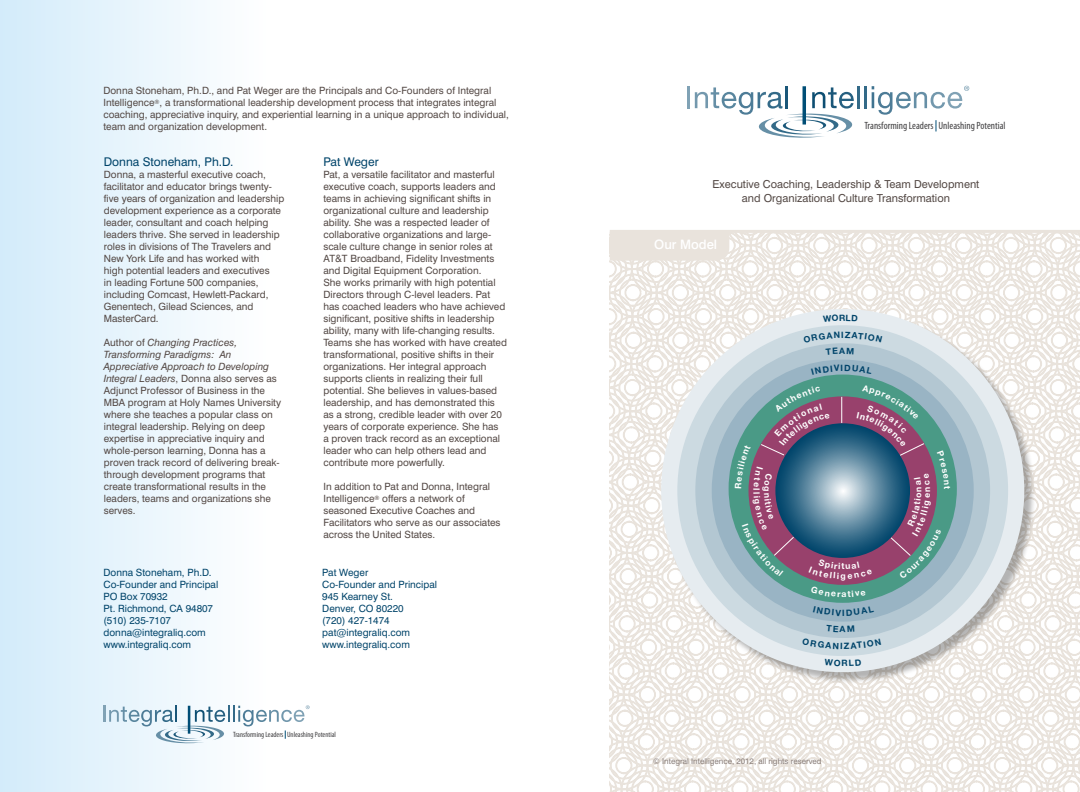
<style>
.page{position:relative;width:1080px;height:792px;background:#fff}
.page>*{position:absolute;margin:0;border:0;box-sizing:border-box;transform-origin:0 0}
.t1{font:500 13px "Swiss 721 BT";color:#fff}
.t2{font:12px "Swiss 721 BT";color:#00446a}
.t3{font:11px/14px "Swiss 721 BT";color:#534844;text-align:center}
.t4{font:condensed 10.5px "Myriad Pro";color:#414042}
.t5{font:10px/12px "Swiss 721 BT";color:#534844}
.t6{font:10px "Swiss 721 BT";color:#00446a}
.t7{font:8px "Swiss 721 BT";color:#887d79}
.t8{font:condensed 7.7px "Myriad Pro";color:#414042}
.s1{font-style:italic}
</style>
<div class="page">
<div style="left:0;top:0;width:269px;height:792px;background:linear-gradient(to right,#d3ebfa,#fff)"></div>
<hr style="left:103px;top:706px;width:3px;height:16px;background:#80a2b5">
<svg style="left:109px;top:705px;width:201px;height:39px"></svg>
<hr style="left:687px;top:86px;width:3px;height:22px;background:#80a2b5">
<hr style="left:786px;top:86px;width:2px;height:22px;background:#1a5779">
<hr style="left:857px;top:86px;width:3px;height:22px;background:#336a88">
<hr style="left:864px;top:86px;width:3px;height:22px;background:#336a88">
<svg style="left:695px;top:87px;width:164px;height:51px"></svg>
<hr style="left:803px;top:86px;width:3px;height:39px;background:#004e76">
<svg style="left:872px;top:86px;width:97px;height:45px"></svg>
<hr style="left:610px;top:230px;width:470px;height:3px;background:#e9e3dc">
<svg style="left:610px;top:233px;width:470px;height:559px"></svg>
<p class="t5" style="left:103px;top:84px;width:407px">Donna Stoneham, Ph.D., and Pat Weger are the Principals and Co-Founders of Integral Intelligence<sup>®</sup>, a transformational leadership development process that integrates integral coaching, appreciative inquiry, and experiential learning in a unique approach to individual, team and organization development.</p>
<p class="t2" style="left:104px;top:154px;width:131px">Donna Stoneham, Ph.D.</p>
<p class="t5" style="left:104px;top:168px;width:182px">Donna, a masterful executive coach, facilitator and educator brings twenty&shy;five years of organization and leadership development experience as a corporate leader, consultant and coach helping leaders thrive. She served in leadership roles in divisions of The Travelers and New York Life and has worked with<br>high potential leaders and executives<br>in leading Fortune 500 companies, including Comcast, Hewlett-Packard, Genentech, Gilead Sciences, and MasterCard.</p>
<p class="t5" style="left:104px;top:336px;width:179px">Author of <span class="s1">Changing Practices, Transforming Paradigms: An Appreciative Approach to Developing Integral Leaders</span>, Donna also serves as Adjunct Professor of Business in the MBA program at Holy Names University where she teaches a popular class on integral leadership. Relying on deep expertise in appreciative inquiry and whole-person learning, Donna has a proven track record of delivering break&shy;through development programs that create transformational results in the leaders, teams and organizations she serves.</p>
<p class="t2" style="left:323px;top:154px;width:57px">Pat Weger</p>
<p class="t5" style="left:323px;top:168px;width:185px">Pat, a versatile facilitator and masterful executive coach, supports leaders and teams in achieving significant shifts in organizational culture and leadership ability. She was a respected leader of collaborative organizations and large&shy;scale culture change in senior roles at AT&amp;T Broadband, Fidelity Investments and Digital Equipment Corporation.<br>She works primarily with high potential Directors through C-level leaders. Pat has coached leaders who have achieved significant, positive shifts in leadership ability, many with life-changing results.<br>Teams she has worked with have created transformational, positive shifts in their organizations. Her integral approach supports clients in realizing their full potential. She believes in values-based leadership, and has demonstrated this as a strong, credible leader with over 20 years of corporate experience. She has<br>a proven track record as an exceptional leader who can help others lead and contribute more powerfully.</p>
<p class="t5" style="left:323px;top:480px;width:179px">In addition to Pat and Donna, Integral Intelligence<sup>®</sup> offers a network of seasoned Executive Coaches and Facilitators who serve as our associates across the United States.</p>
<p class="t6" style="left:104px;top:566px;width:110px">Donna Stoneham, Ph.D.</p>
<p class="t6" style="left:322px;top:566px;width:48px">Pat Weger</p>
<p class="t6" style="left:104px;top:578px;width:116px">Co-Founder and Principal</p>
<p class="t6" style="left:322px;top:578px;width:116px">Co-Founder and Principal</p>
<p class="t6" style="left:104px;top:590px;width:66px">PO Box 70932</p>
<p class="t6" style="left:322px;top:590px;width:72px">945 Kearney St.</p>
<p class="t6" style="left:104px;top:602px;width:111px">Pt. Richmond, CA 94807</p>
<p class="t6" style="left:322px;top:602px;width:83px">Denver, CO 80220</p>
<p class="t6" style="left:104px;top:614px;width:69px">(510) 235-7107</p>
<p class="t6" style="left:322px;top:614px;width:69px">(720) 427-1474</p>
<p class="t6" style="left:104px;top:626px;width:104px">donna@integraliq.com</p>
<p class="t6" style="left:322px;top:626px;width:89px">pat@integraliq.com</p>
<p class="t6" style="left:104px;top:638px;width:89px">www.integraliq.com</p>
<p class="t6" style="left:322px;top:638px;width:89px">www.integraliq.com</p>
<p class="t8" style="left:233px;top:730px;width:104px">Transforming Leaders Unleashing Potential</p>
<p class="t4" style="left:865px;top:119px;width:143px">Transforming Leaders Unleashing Potential</p>
<p class="t3" style="left:713px;top:177px;width:268px">Executive Coaching, Leadership &amp; Team Development and Organizational Culture Transformation</p>
<h1 class="t1" style="left:654px;top:237px;width:64px">Our Model</h1>
<p class="t7" style="left:653px;top:757px;width:170px">© Integral Intelligence, 2012, all rights reserved</p>
</div>
